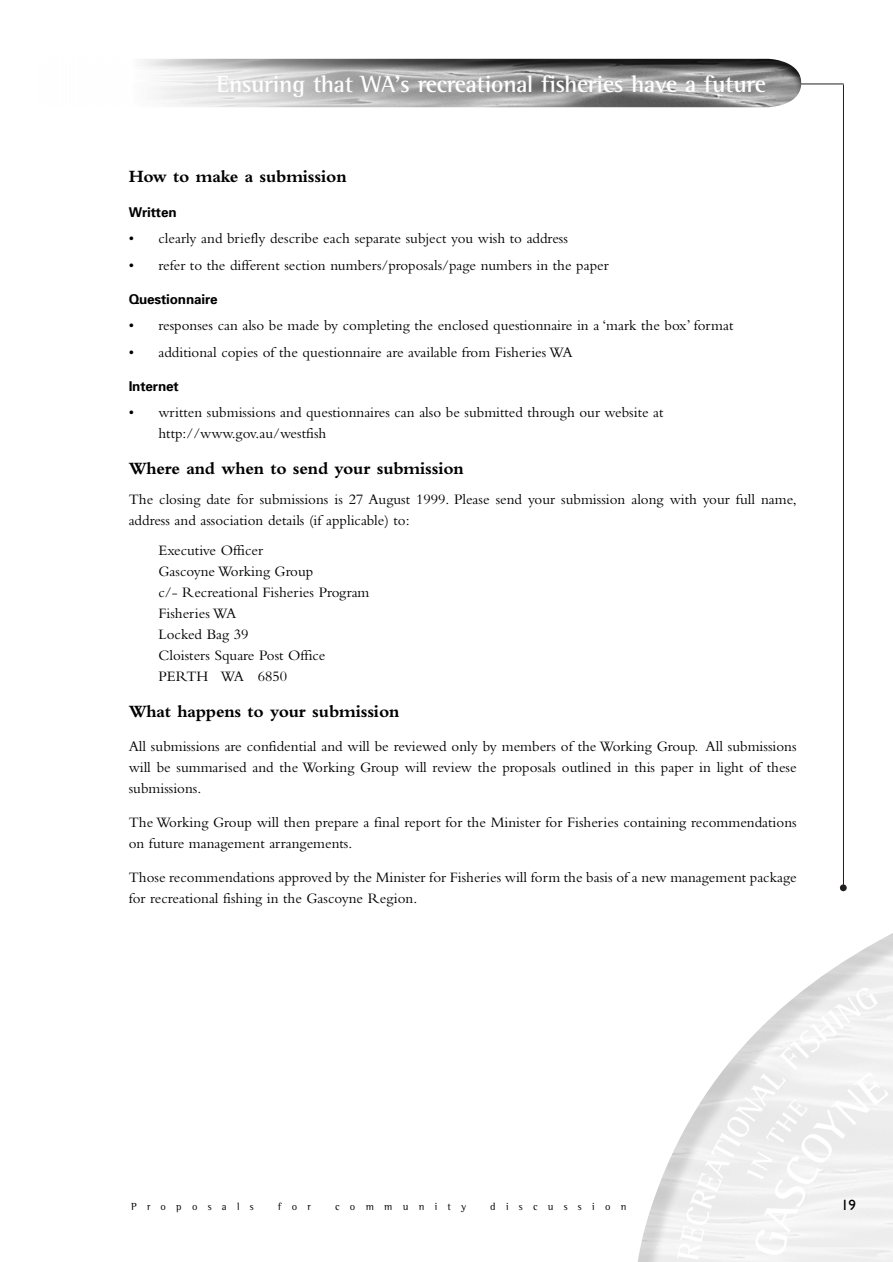
<style>
.page{position:relative;width:893px;height:1262px;background:#fff}
.page>*{position:absolute;margin:0;border:0;box-sizing:border-box;transform-origin:0 0}
.t1{font:700 24px "Rotis Semi Serif";letter-spacing:-.01em;color:#fff}
.t2{font:700 18px "Bembo";letter-spacing:-.01em;color:#000}
.t3{font:15px/21px "Bembo";color:#000}
.t4{font:15px "Gill Sans";color:#000}
.t5{font:700 13.5px "Univers";letter-spacing:-.01em;color:#000}
.t6{font:10.5px "Rotis Semi Serif";letter-spacing:.985em;color:#000}
</style>
<div class="page">
<hr style="left:768px;top:84px;width:75px;height:1px;background:#231f20">
<hr style="left:843px;top:85px;width:1px;height:799px;background:#231f20">
<svg style="left:839px;top:884px;width:7px;height:7px"></svg>
<img style="left:143px;top:59px;width:684px;height:48px">
<img style="left:638px;top:934px;width:254px;height:327px">
<h1 class="t1" style="left:216px;top:75px;width:551px">Ensuring that WA’s recreational fisheries have a future</h1>
<p class="t2" style="left:129px;top:170px;width:219px">How to make a submission</p>
<p class="t5" style="left:129px;top:207px;width:49px">Written</p>
<p class="t3" style="left:129px;top:229px;width:441px">• clearly and briefly describe each separate subject you wish to address</p>
<p class="t3" style="left:129px;top:256px;width:481px">• refer to the different section numbers/proposals/page numbers in the paper</p>
<p class="t5" style="left:129px;top:294px;width:90px">Questionnaire</p>
<p class="t3" style="left:129px;top:316px;width:606px">• responses can also be made by completing the enclosed questionnaire in a ‘mark the box’ format</p>
<p class="t3" style="left:129px;top:343px;width:445px">• additional copies of the questionnaire are available from Fisheries WA</p>
<p class="t5" style="left:129px;top:381px;width:51px">Internet</p>
<p class="t3" style="left:158px;top:403px;width:506px;text-indent:-30px">• written submissions and questionnaires can also be submitted through our website at http://www.gov.au/westfish</p>
<p class="t2" style="left:129px;top:461px;width:337px">Where and when to send your submission</p>
<p class="t3" style="left:129px;top:490px;width:669px">The closing date for submissions is 27 August 1999. Please send your submission along with your full name, address and association details (if applicable) to:</p>
<p class="t3" style="left:158px;top:541px;width:212px">Executive Officer<br>Gascoyne Working Group<br>c/- Recreational Fisheries Program<br>Fisheries WA<br>Locked Bag 39<br>Cloisters Square Post Office<br>PERTH WA 6850</p>
<p class="t2" style="left:129px;top:704px;width:272px">What happens to your submission</p>
<p class="t3" style="left:129px;top:737px;width:669px;text-align:justify">All submissions are confidential and will be reviewed only by members of the Working Group. All submissions will be summarised and the Working Group will review the proposals outlined in this paper in light of these submissions.</p>
<p class="t3" style="left:129px;top:813px;width:669px">The Working Group will then prepare a final report for the Minister for Fisheries containing recommendations on future management arrangements.</p>
<p class="t3" style="left:129px;top:868px;width:669px">Those recommendations approved by the Minister for Fisheries will form the basis of a new management package for recreational fishing in the Gascoyne Region.</p>
<p class="t6" style="left:131px;top:1202px;width:124px">Proposals</p>
<p class="t6" style="left:278px;top:1202px;width:34px">for</p>
<p class="t6" style="left:335px;top:1202px;width:133px">community</p>
<p class="t6" style="left:490px;top:1202px;width:138px">discussion</p>
<p class="t4" style="left:841px;top:1200px;width:16px">19</p>
</div>
